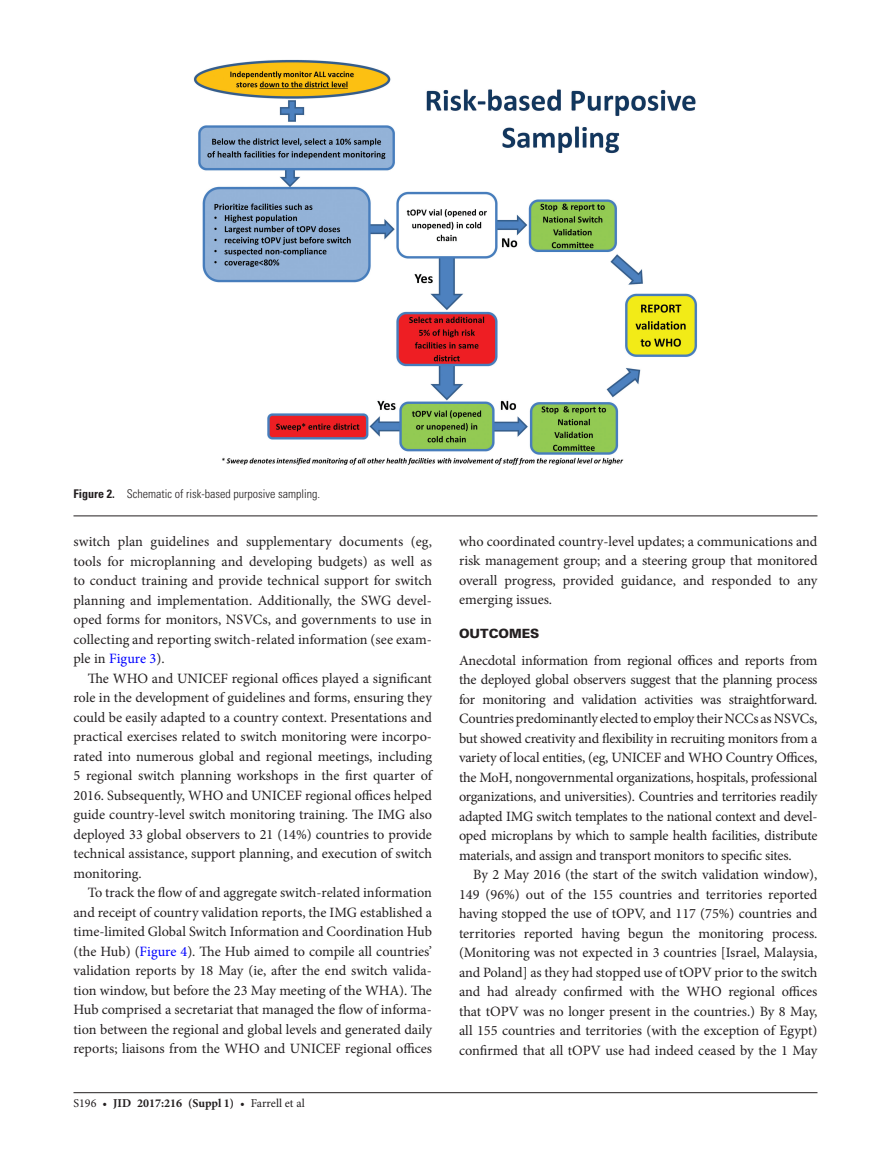
<style>
.page{position:relative;width:891px;height:1174px;background:#fff}
.page>*{position:absolute;margin:0;border:0;box-sizing:border-box;transform-origin:0 0}
.t1{font:14.25px/19.5px "Minion Pro";letter-spacing:-.005em;color:#231f20;text-align:justify}
.t2{font:900 12.75px "Univers LT Std";color:#231f20}
.t3{font:300 condensed 12px "Univers LT Std";color:#231f20}
.t4{font:700 12px "Minion Pro";color:#231f20}
.s1{font-weight:700}
.s2{color:#00f}
.s3{font-weight:400}
</style>
<div class="page">
<hr style="left:73px;top:1092px;width:744px;height:1px;background:#231f20">
<hr style="left:73px;top:516px;width:744px;height:1px;background:#231f20">
<img style="left:193px;top:59px;width:504px;height:406px">
<p class="t3" style="left:73px;top:487px;width:248px"><span class="s1">Figure 2.</span> Schematic of risk-based purposive sampling.</p>
<p class="t1" style="left:73px;top:532px;width:360px">switch plan guidelines and supplementary documents (eg, tools for microplanning and developing budgets) as well as to conduct training and provide technical support for switch planning and implementation. Additionally, the SWG devel&shy;oped forms for monitors, NSVCs, and governments to use in collecting and reporting switch-related information (see exam&shy;ple in <span class="s2">Figure 3</span>).</p>
<p class="t1" style="left:73px;top:668px;width:360px;text-indent:14px">The WHO and UNICEF regional offices played a significant role in the development of guidelines and forms, ensuring they could be easily adapted to a country context. Presentations and practical exercises related to switch monitoring were incorpo&shy;rated into numerous global and regional meetings, including 5 regional switch planning workshops in the first quarter of 2016. Subsequently, WHO and UNICEF regional offices helped guide country-level switch monitoring training. The IMG also deployed 33 global observers to 21 (14%) countries to provide technical assistance, support planning, and execution of switch monitoring.</p>
<p class="t1" style="left:73px;top:883px;width:360px;text-indent:14px">To track the flow of and aggregate switch-related information and receipt of country validation reports, the IMG established a time-limited Global Switch Information and Coordination Hub (the Hub) (<span class="s2">Figure 4</span>). The Hub aimed to compile all countries’ validation reports by 18 May (ie, after the end switch valida&shy;tion window, but before the 23 May meeting of the WHA). The Hub comprised a secretariat that managed the flow of informa&shy;tion between the regional and global levels and generated daily reports; liaisons from the WHO and UNICEF regional offices</p>
<p class="t4" style="left:73px;top:1094px;width:233px"><span class="s3">S196 •</span> JID 2017:216 (Suppl 1) <span class="s3">• Farrell et al</span></p>
<p class="t1" style="left:459px;top:532px;width:360px">who coordinated country-level updates; a communications and risk management group; and a steering group that monitored overall progress, provided guidance, and responded to any emerging issues.</p>
<p class="t2" style="left:459px;top:625px;width:82px">OUTCOMES</p>
<p class="t1" style="left:459px;top:650px;width:360px">Anecdotal information from regional offices and reports from the deployed global observers suggest that the planning process for monitoring and validation activities was straightforward.<br>Countries predominantly elected to employ their NCCs as NSVCs, but showed creativity and flexibility in recruiting monitors from a variety of local entities, (eg, UNICEF and WHO Country Offices, the MoH, nongovernmental organizations, hospitals, professional organizations, and universities). Countries and territories readily adapted IMG switch templates to the national context and devel&shy;oped microplans by which to sample health facilities, distribute materials, and assign and transport monitors to specific sites.</p>
<p class="t1" style="left:459px;top:865px;width:360px;text-indent:14px">By 2 May 2016 (the start of the switch validation window), 149 (96%) out of the 155 countries and territories reported having stopped the use of tOPV, and 117 (75%) countries and territories reported having begun the monitoring process. (Monitoring was not expected in 3 countries [Israel, Malaysia, and Poland] as they had stopped use of tOPV prior to the switch and had already confirmed with the WHO regional offices that tOPV was no longer present in the countries.) By 8 May, all 155 countries and territories (with the exception of Egypt) confirmed that all tOPV use had indeed ceased by the 1 May</p>
</div>
